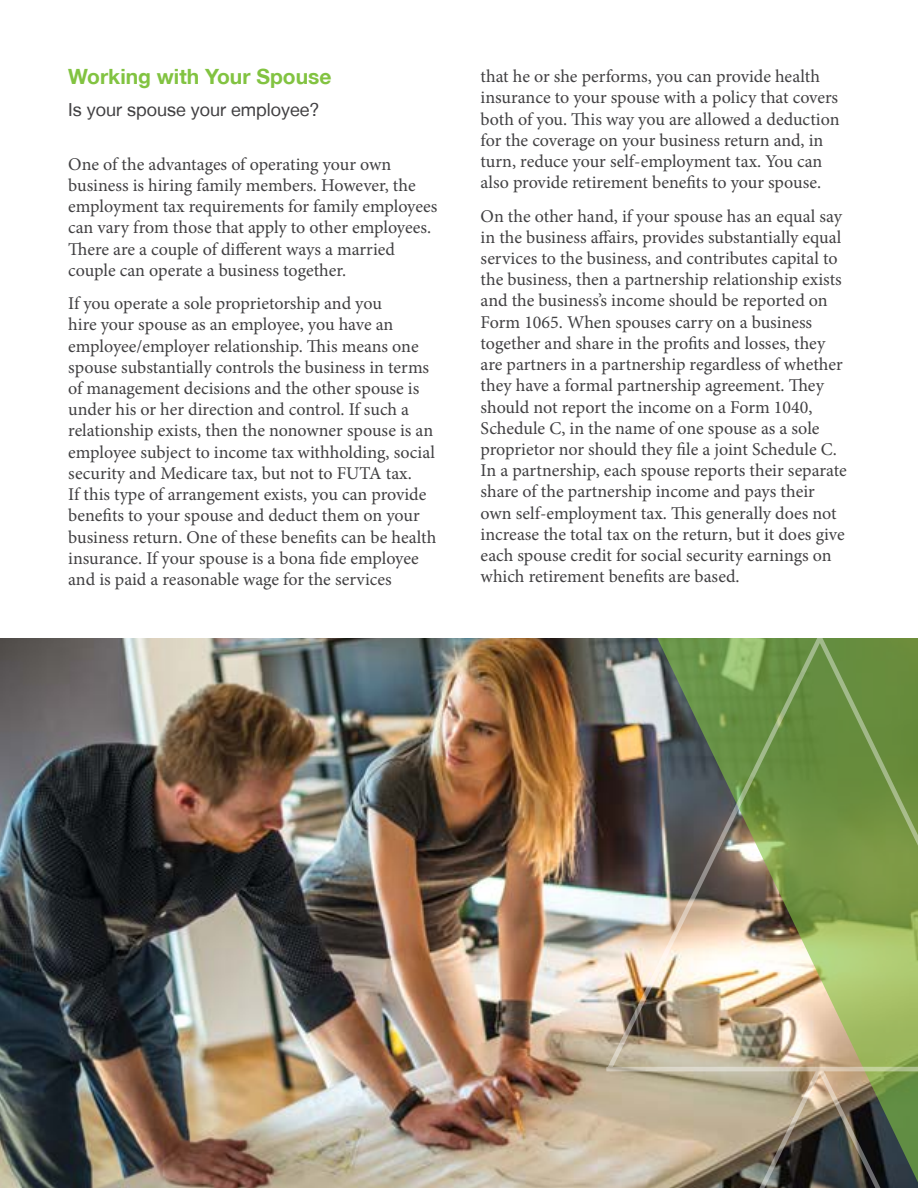
<style>
.page{position:relative;width:918px;height:1188px;background:#fff}
.page>*{position:absolute;margin:0;border:0;box-sizing:border-box;transform-origin:0 0}
.t1{font:700 21px "Helvetica Neue LT";color:#82c341}
.t2{font:18px/21.1px "Minion Pro";letter-spacing:-.005em;color:#414042}
.t3{font:18px "Helvetica Neue LT";color:#414042}
</style>
<div class="page">
<img style="left:0;top:638px;width:606px;height:550px">
<img style="left:606px;top:638px;width:312px;height:550px">
<p class="t1" style="left:68px;top:64px;width:265px">Working with Your Spouse</p>
<p class="t3" style="left:68px;top:98px;width:253px">Is your spouse your employee?</p>
<p class="t2" style="left:68px;top:154px;width:371px">One of the advantages of operating your own business is hiring family members. However, the employment tax requirements for family employees can vary from those that apply to other employees.<br>There are a couple of different ways a married couple can operate a business together.</p>
<p class="t2" style="left:68px;top:293px;width:370px">If you operate a sole proprietorship and you<br>hire your spouse as an employee, you have an employee/employer relationship. This means one spouse substantially controls the business in terms of management decisions and the other spouse is under his or her direction and control. If such a relationship exists, then the nonowner spouse is an employee subject to income tax withholding, social security and Medicare tax, but not to FUTA tax.<br>If this type of arrangement exists, you can provide benefits to your spouse and deduct them on your business return. One of these benefits can be health insurance. If your spouse is a bona fide employee and is paid a reasonable wage for the services</p>
<p class="t2" style="left:481px;top:66px;width:360px">that he or she performs, you can provide health insurance to your spouse with a policy that covers both of you. This way you are allowed a deduction for the coverage on your business return and, in turn, reduce your self-employment tax. You can also provide retirement benefits to your spouse.</p>
<p class="t2" style="left:481px;top:205px;width:368px">On the other hand, if your spouse has an equal say in the business affairs, provides substantially equal services to the business, and contributes capital to the business, then a partnership relationship exists and the business’s income should be reported on Form 1065. When spouses carry on a business together and share in the profits and losses, they are partners in a partnership regardless of whether they have a formal partnership agreement. They should not report the income on a Form 1040, Schedule C, in the name of one spouse as a sole proprietor nor should they file a joint Schedule C.<br>In a partnership, each spouse reports their separate share of the partnership income and pays their own self-employment tax. This generally does not increase the total tax on the return, but it does give each spouse credit for social security earnings on which retirement benefits are based.</p>
</div>
